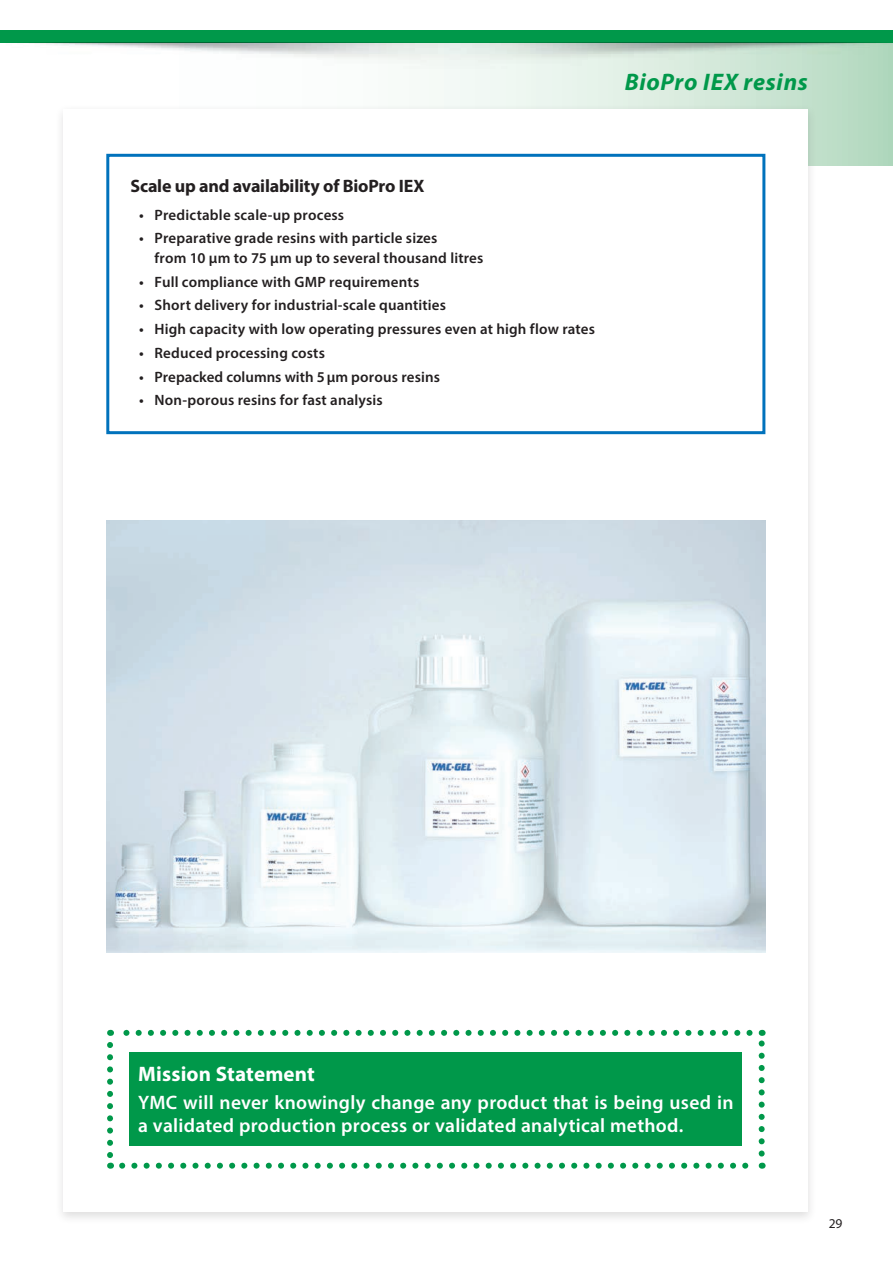
<style>
.page{position:relative;width:893px;height:1263px;background:#fff}
.page>*{position:absolute;margin:0;border:0;box-sizing:border-box;transform-origin:0 0}
.t1{font:italic 700 24px "Myriad Pro";letter-spacing:.03em;color:#00984a}
.t2{font:700 21px "Myriad Pro";letter-spacing:.005em;color:#fff}
.t3{font:600 19.5px/22.5px "Myriad Pro";letter-spacing:.015em;color:#fff}
.t4{font:700 18px "Myriad Pro";letter-spacing:-.01em;color:#231f20}
.t5{font:600 15px/19.5px "Myriad Pro";letter-spacing:.01em;color:#231f20}
.t6{font:13.5px "Myriad Pro";color:#231f20}
</style>
<div class="page">
<svg style="left:409px;top:68px;width:484px;height:98px"></svg>
<div style="left:0;top:30px;width:893px;height:13px;background:#00984a"></div>
<div style="left:55px;top:104px;width:762px;height:1121px;background:#231f20;opacity:.15"></div>
<div style="left:64px;top:109px;width:744px;height:1102px;background:#fff"></div>
<svg style="left:122px;top:1163px;width:627px;height:6px"></svg>
<svg style="left:107px;top:1045px;width:6px;height:124px"></svg>
<svg style="left:759px;top:1030px;width:6px;height:123px"></svg>
<svg style="left:110px;top:1030px;width:640px;height:6px"></svg>
<div style="left:130px;top:1052px;width:612px;height:94px;background:#00984a"></div>
<div style="left:106px;top:154px;width:659px;height:280px;border:3px solid #0072bc"></div>
<img style="left:106px;top:520px;width:659px;height:432px">
<h1 class="t1" style="left:625px;top:67px;width:185px">BioPro IEX resins</h1>
<p class="t4" style="left:131px;top:174px;width:295px">Scale up and availability of BioPro IEX</p>
<p class="t5" style="left:139px;top:204px;width:207px">• Predictable scale-up process</p>
<p class="t5" style="left:155px;top:228px;width:330px;text-indent:-15px">• Preparative grade resins with particle sizes<br>from 10 μm to 75 μm up to several thousand litres</p>
<p class="t5" style="left:139px;top:271px;width:282px">• Full compliance with GMP requirements</p>
<p class="t5" style="left:139px;top:295px;width:309px">• Short delivery for industrial-scale quantities</p>
<p class="t5" style="left:139px;top:319px;width:458px">• High capacity with low operating pressures even at high flow rates</p>
<p class="t5" style="left:139px;top:343px;width:187px">• Reduced processing costs</p>
<p class="t5" style="left:139px;top:366px;width:303px">• Prepacked columns with 5μm porous resins</p>
<p class="t5" style="left:139px;top:390px;width:245px">• Non-porous resins for fast analysis</p>
<h2 class="t2" style="left:138px;top:1060px;width:178px">Mission Statement</h2>
<h3 class="t3" style="left:138px;top:1091px;width:597px">YMC will never knowingly change any product that is being used in a validated production process or validated analytical method.</h3>
<p class="t6" style="left:829px;top:1215px;width:15px">29</p>
</div>
